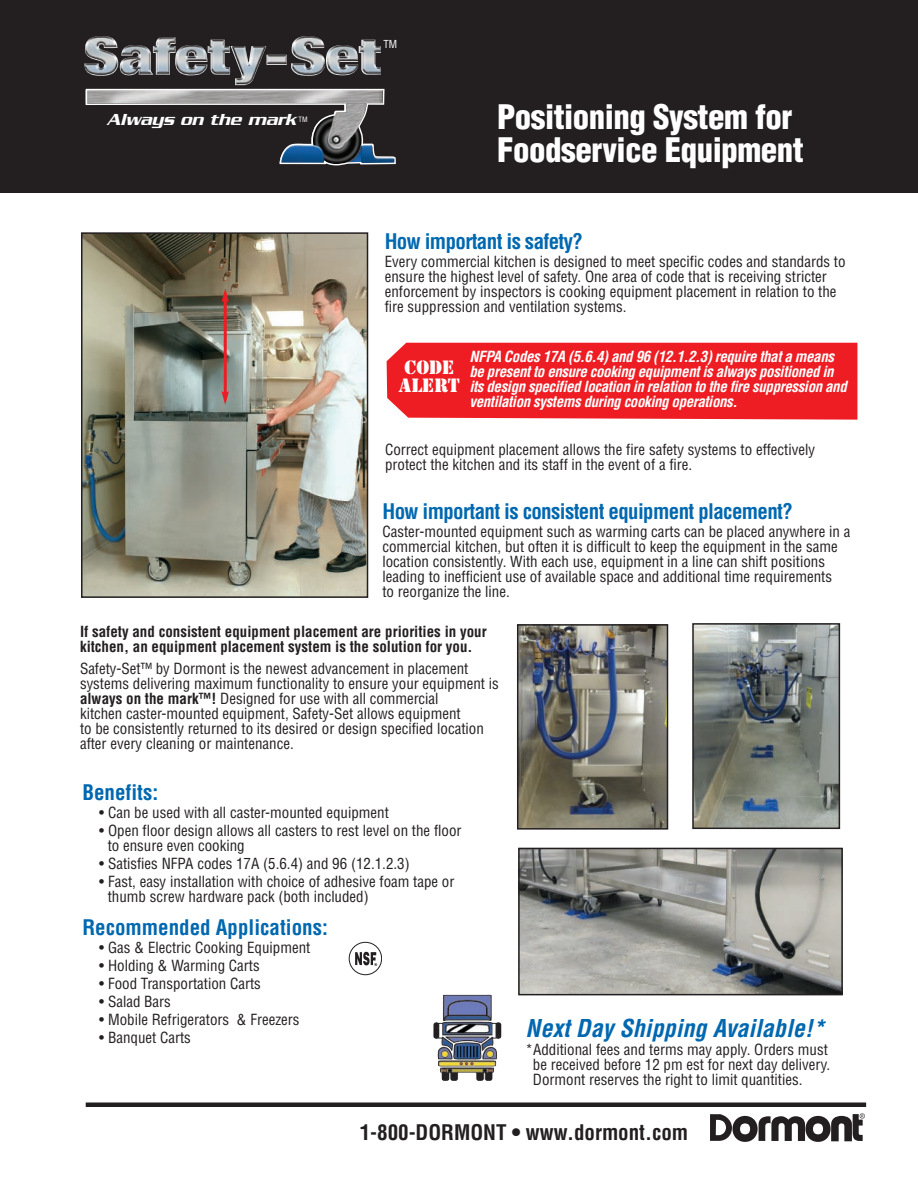
<style>
.page{position:relative;width:918px;height:1188px;background:#fff}
.page>*{position:absolute;margin:0;border:0;box-sizing:border-box;transform-origin:0 0}
.t1{font:900 condensed 33px/33px "Helvetica";letter-spacing:-.015em;color:#fff}
.t2{font:italic 700 condensed 24px "Helvetica";letter-spacing:.005em;color:#0068b0}
.t3{font:700 condensed 21px "Helvetica";letter-spacing:-.03em;color:#0068b0}
.t4{font:700 condensed 21px "Helvetica";color:#0068b0}
.t5{font:700 condensed 21px "Helvetica";color:#231f20}
.t6{font:18px/18px "Stencil";color:#fff;text-align:center}
.t7{font:italic 500 17.25px "Serpentine";letter-spacing:-.005em;color:#fff;scale:1.05 1}
.t8{font:condensed 15px/15px "Helvetica";color:#231f20}
.t9{font:italic 700 condensed 15px/15px "Helvetica";letter-spacing:-.025em;color:#fff}
.t10{font:700 condensed 15px/15px "Helvetica";color:#231f20}
.t11{font:condensed 10.8px "Helvetica";color:#fff}
.t12{font:condensed 7.2px "Helvetica";color:#fff}
.s1{font-weight:700}
</style>
<div class="page">
<div style="left:0;top:0;width:918px;height:192px;background:#231f20"></div>
<img style="left:85px;top:40px;width:296px;height:46px">
<svg style="left:85px;top:88px;width:311px;height:77px"></svg>
<svg style="left:710px;top:1113px;width:155px;height:29px"></svg>
<img style="left:84px;top:235px;width:281px;height:360px">
<div style="left:81px;top:232px;width:287px;height:366px;border:2px solid #231f20"></div>
<hr style="left:224px;top:300px;width:3px;height:94px;background:#ee1d23">
<svg style="left:221px;top:288px;width:8px;height:14px"></svg>
<svg style="left:221px;top:391px;width:8px;height:14px"></svg>
<img style="left:695px;top:626px;width:142px;height:200px">
<div style="left:692px;top:623px;width:148px;height:206px;border:2px solid #231f20"></div>
<img style="left:520px;top:627px;width:145px;height:200px">
<div style="left:517px;top:624px;width:151px;height:206px;border:2px solid #231f20"></div>
<div style="left:387px;top:343px;width:470px;height:77px;background:#ee1d23"></div>
<div style="left:86px;top:1102px;width:780px;height:5px;background:#231f20"></div>
<img style="left:521px;top:851px;width:319px;height:141px">
<div style="left:518px;top:848px;width:325px;height:147px;border:2px solid #231f20"></div>
<img style="left:433px;top:1021px;width:69px;height:60px">
<div style="left:349px;top:942px;width:33px;height:33px;border:1px solid #231f20;border-radius:50%"></div>
<svg style="left:355px;top:952px;width:22px;height:14px"></svg>
<p class="t7" style="left:107px;top:114px;width:182px">Always on the mark</p>
<p class="t12" style="left:298px;top:115px;width:11px">TM</p>
<p class="t11" style="left:383px;top:38px;width:15px">TM</p>
<h1 class="t1" style="left:497px;top:101px;width:308px">Positioning System for<br>Foodservice Equipment</h1>
<h3 class="t3" style="left:385px;top:229px;width:200px">How important is safety?</h3>
<p class="t8" style="left:385px;top:255px;width:462px">Every commercial kitchen is designed to meet specific codes and standards to ensure the highest level of safety. One area of code that is receiving stricter enforcement by inspectors is cooking equipment placement in relation to the fire suppression and ventilation systems.</p>
<p class="t6" style="left:399px;top:359px;width:62px">CODE<br>ALERT</p>
<p class="t9" style="left:469px;top:349px;width:379px">NFPA Codes 17A (5.6.4) and 96 (12.1.2.3) require that a means be present to ensure cooking equipment is always positioned in its design specified location in relation to the fire suppression and ventilation systems during cooking operations.</p>
<p class="t8" style="left:385px;top:442px;width:431px">Correct equipment placement allows the fire safety systems to effectively protect the kitchen and its staff in the event of a fire.</p>
<h3 class="t3" style="left:382px;top:499px;width:412px">How important is consistent equipment placement?</h3>
<p class="t8" style="left:382px;top:524px;width:469px">Caster-mounted equipment such as warming carts can be placed anywhere in a commercial kitchen, but often it is difficult to keep the equipment in the same location consistently. With each use, equipment in a line can shift positions leading to inefficient use of available space and additional time requirements<br>to reorganize the line.</p>
<p class="t10" style="left:80px;top:625px;width:408px">If safety and consistent equipment placement are priorities in your kitchen, an equipment placement system is the solution for you.</p>
<p class="t8" style="left:80px;top:662px;width:420px">Safety-Set™ by Dormont is the newest advancement in placement systems delivering maximum functionality to ensure your equipment is <span class="s1">always on the mark™!</span> Designed for use with all commercial<br>kitchen caster-mounted equipment, Safety-Set allows equipment<br>to be consistently returned to its desired or design specified location after every cleaning or maintenance.</p>
<h3 class="t4" style="left:82px;top:780px;width:77px">Benefits:</h3>
<p class="t8" style="left:99px;top:805px;width:291px">• Can be used with all caster-mounted equipment</p>
<p class="t8" style="left:108px;top:823px;width:355px;text-indent:-8px">• Open floor design allows all casters to rest level on the floor to ensure even cooking</p>
<p class="t8" style="left:99px;top:856px;width:312px">• Satisfies NFPA codes 17A (5.6.4) and 96 (12.1.2.3)</p>
<p class="t8" style="left:108px;top:874px;width:348px;text-indent:-8px">• Fast, easy installation with choice of adhesive foam tape or thumb screw hardware pack (both included)</p>
<h3 class="t4" style="left:82px;top:915px;width:247px">Recommended Applications:</h3>
<p class="t8" style="left:99px;top:940px;width:213px">• Gas &amp; Electric Cooking Equipment</p>
<p class="t8" style="left:99px;top:958px;width:162px">• Holding &amp; Warming Carts</p>
<p class="t8" style="left:99px;top:976px;width:163px">• Food Transportation Carts</p>
<p class="t8" style="left:99px;top:994px;width:73px">• Salad Bars</p>
<p class="t8" style="left:99px;top:1012px;width:202px">• Mobile Refrigerators &amp; Freezers</p>
<p class="t8" style="left:99px;top:1030px;width:93px">• Banquet Carts</p>
<h2 class="t2" style="left:526px;top:1014px;width:301px">Next Day Shipping Available!*</h2>
<p class="t8" style="left:533px;top:1042px;width:299px;text-indent:-7px">*Additional fees and terms may apply. Orders must be received before 12 pm est for next day delivery.<br>Dormont reserves the right to limit quantities.</p>
<h3 class="t5" style="left:360px;top:1121px;width:330px">1-800-DORMONT • www.dormont.com</h3>
</div>
